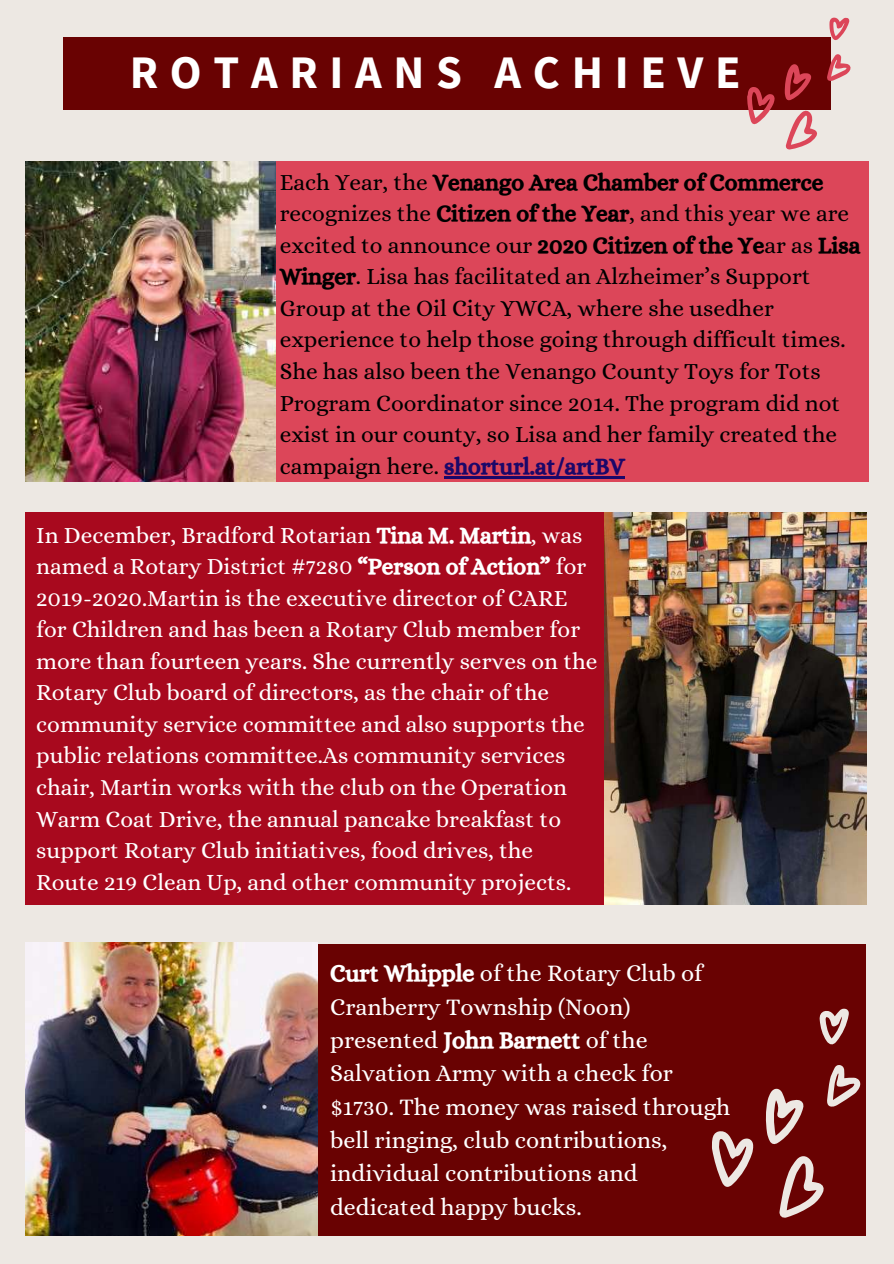
<style>
.page{position:relative;width:894px;height:1264px;background:#fff}
.page>*{position:absolute;margin:0;border:0;box-sizing:border-box;transform-origin:0 0}
.t1{font:700 46.5px "Source Sans Pro";letter-spacing:.25em;color:#fff}
.t2{font:23.85px/33.3px "Alice";color:#fff}
.t3{font:23.25px/31.5px "Alice";color:#fff}
.t4{font:23.25px/31.5px "Alice";color:#000}
.t5{font:23.25px "CA Generated";color:#000}
.t6{font:23.25px "CA Generated";color:#1b0769}
.s1{font-family:"Alice"}
.s2{font-family:"CA Generated"}
.s3{font-family:"Alice";color:#000}
</style>
<div class="page">
<div style="left:0;top:0;width:893px;height:1263px;background:#ede8e3"></div>
<div style="left:63px;top:38px;width:767px;height:72px;background:#690202"></div>
<div style="left:26px;top:162px;width:843px;height:319px;background:#dc4659"></div>
<div style="left:27px;top:944px;width:838px;height:291px;background:#690202"></div>
<svg style="left:738px;top:17px;width:113px;height:133px"></svg>
<img style="left:26px;top:162px;width:250px;height:319px">
<div style="left:26px;top:512px;width:839px;height:392px;background:#a8091e"></div>
<img style="left:604px;top:512px;width:261px;height:392px">
<hr style="left:444px;top:476px;width:180px;height:2px;background:#1b0769">
<img style="left:26px;top:942px;width:291px;height:293px">
<svg style="left:712px;top:1008px;width:149px;height:210px"></svg>
<h1 class="t1" style="left:130px;top:42px;width:612px">ROTARIANS ACHIEVE</h1>
<p class="t5" style="left:279px;top:169px;width:545px"><span class="s1">Each Year, the</span> Venango Area Chamber of Commerce</p>
<p class="t4" style="left:279px;top:198px;width:582px">recognizes the <span class="s2">Citizen of the Year</span>, and this year we are excited to announce our <span class="s2">2020 Citizen of the Ye</span>ar as <span class="s2">Lisa Winger</span>. Lisa has facilitated an Alzheimer’s Support Group at the Oil City YWCA, where she usedher experience to help those going through difficult times.<br>She has also been the Venango County Toys for Tots Program Coordinator since 2014. The program did not exist in our county, so Lisa and her family created the</p>
<p class="t6" style="left:279px;top:452px;width:346px"><span class="s3">campaign here.</span> shorturl.at/artBV</p>
<p class="t3" style="left:36px;top:519px;width:562px">In December, Bradford Rotarian <span class="s2">Tina M. Martin</span>, was named a Rotary District #7280 <span class="s2">“Person of Action”</span> for 2019-2020.Martin is the executive director of CARE for Children and has been a Rotary Club member for more than fourteen years. She currently serves on the Rotary Club board of directors, as the chair of the community service committee and also supports the public relations committee.As community services chair, Martin works with the club on the Operation Warm Coat Drive, the annual pancake breakfast to support Rotary Club initiatives, food drives, the Route 219 Clean Up, and other community projects.</p>
<p class="t2" style="left:330px;top:956px;width:401px"><span class="s2">Curt Whipple</span> of the Rotary Club of<br>Cranberry Township (Noon) presented <span class="s2">John Barnett</span> of the<br>Salvation Army with a check for $1730. The money was raised through bell ringing, club contributions, individual contributions and dedicated happy bucks.</p>
</div>
